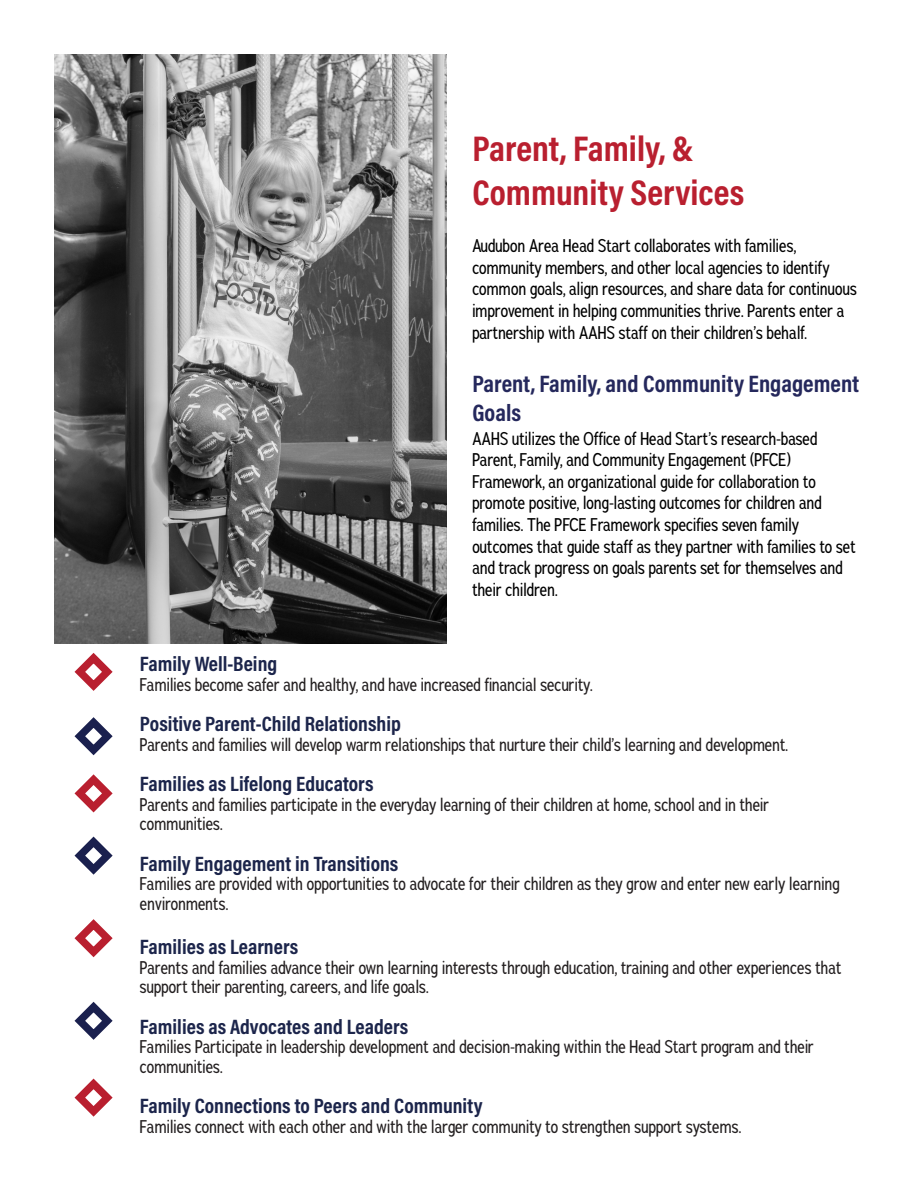
<style>
.page{position:relative;width:918px;height:1188px;background:#fff}
.page>*{position:absolute;margin:0;border:0;box-sizing:border-box;transform-origin:0 0}
.Heading{font:36px "Acumin Variable Concept";color:#b91f2f}
.Sub_heading{font:24px/28.8px "Acumin Variable Concept";color:#25285c}
.t1{font:21px "Acumin Variable Concept";color:#1c254b}
.Body{font:18px/19.5px "Adrianna Condensed";color:#231f20}
.Body-2{font:18px/21.6px "Adrianna Condensed";color:#000}
</style>
<div class="page">
<svg style="left:74px;top:653px;width:39px;height:38px"></svg>
<svg style="left:74px;top:774px;width:39px;height:39px"></svg>
<svg style="left:74px;top:717px;width:39px;height:39px"></svg>
<svg style="left:74px;top:836px;width:39px;height:39px"></svg>
<svg style="left:74px;top:919px;width:39px;height:39px"></svg>
<svg style="left:74px;top:1001px;width:39px;height:39px"></svg>
<svg style="left:74px;top:1078px;width:39px;height:39px"></svg>
<img style="left:54px;top:54px;width:393px;height:589px">
<p class="Heading" style="left:472px;top:124px;width:223px">Parent, Family, &amp;</p>
<p class="Heading" style="left:472px;top:167px;width:274px">Community Services</p>
<p class="Body-2" style="left:472px;top:235px;width:386px">Audubon Area Head Start collaborates with families, community members, and other local agencies to identify common goals, align resources, and share data for continuous improvement in helping communities thrive. Parents enter a partnership with AAHS staff on their children’s behalf.</p>
<p class="Sub_heading" style="left:472px;top:368px;width:388px">Parent, Family, and Community Engagement<br>Goals</p>
<p class="Body-2" style="left:472px;top:427px;width:385px">AAHS utilizes the Office of Head Start’s research-based Parent, Family, and Community Engagement (PFCE)<br>Framework, an organizational guide for collaboration to promote positive, long-lasting outcomes for children and families. The PFCE Framework specifies seven family outcomes that guide staff as they partner with families to set and track progress on goals parents set for themselves and their children.</p>
<p class="t1" style="left:140px;top:649px;width:139px">Family Well-Being</p>
<p class="Body" style="left:140px;top:674px;width:454px">Families become safer and healthy, and have increased financial security.</p>
<p class="t1" style="left:140px;top:709px;width:262px">Positive Parent-Child Relationship</p>
<p class="Body" style="left:140px;top:734px;width:650px">Parents and families will develop warm relationships that nurture their child’s learning and development.</p>
<p class="t1" style="left:140px;top:769px;width:235px">Families as Lifelong Educators</p>
<p class="Body" style="left:140px;top:794px;width:631px">Parents and families participate in the everyday learning of their children at home, school and in their communities.</p>
<p class="t1" style="left:140px;top:849px;width:260px">Family Engagement in Transitions</p>
<p class="Body" style="left:140px;top:874px;width:701px">Families are provided with opportunities to advocate for their children as they grow and enter new early learning environments.</p>
<p class="t1" style="left:140px;top:933px;width:160px">Families as Learners</p>
<p class="Body" style="left:140px;top:958px;width:703px">Parents and families advance their own learning interests through education, training and other experiences that support their parenting, careers, and life goals.</p>
<p class="t1" style="left:140px;top:1012px;width:270px">Families as Advocates and Leaders</p>
<p class="Body" style="left:140px;top:1037px;width:676px">Families Participate in leadership development and decision-making within the Head Start program and their communities.</p>
<p class="t1" style="left:140px;top:1092px;width:344px">Family Connections to Peers and Community</p>
<p class="Body" style="left:140px;top:1117px;width:603px">Families connect with each other and with the larger community to strengthen support systems.</p>
</div>
